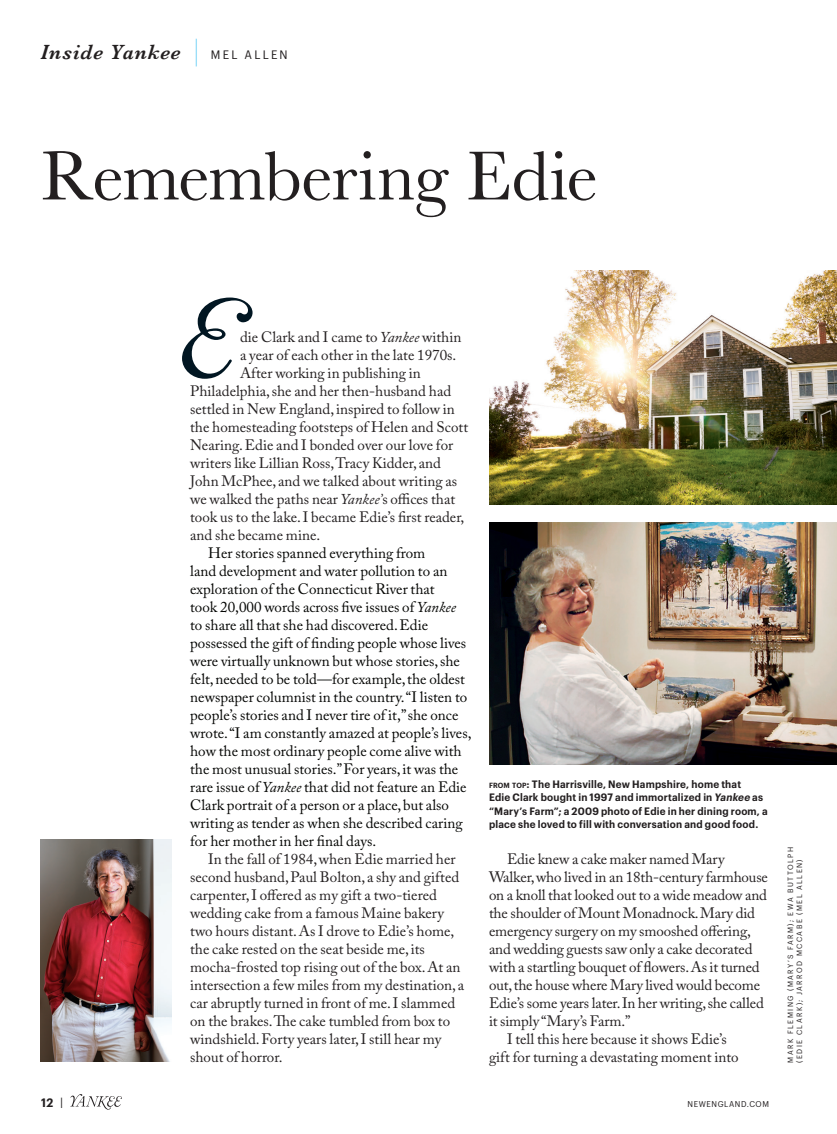
<style>
.page{position:relative;width:837px;height:1134px;background:#fff}
.page>*{position:absolute;margin:0;border:0;box-sizing:border-box;transform-origin:0 0}
.t1{font:72px "Baskerville";letter-spacing:-.015em;color:#231f20}
.t2{font:italic 600 21px "Baskerville";letter-spacing:.04em;color:#231f20}
.t3{font:15px/18px "Adobe Caslon Pro";color:#231f20}
.t4{font:15px/18px "Adobe Caslon Pro";color:#040503}
.t5{font:600 12px "Graphik Narrow";color:#231f20}
.t6{font:600 10.5px/13.5px "Graphik Narrow";letter-spacing:.02em;color:#231f20}
.t7{font:8.25px "Graphik Narrow";letter-spacing:.07em;color:#231f20}
.t8{font:7.5px/9px "Graphik Narrow";letter-spacing:.195em;color:#231f20}
.s1{font-family:"Graphik Narrow";font-weight:100;font-style:normal;font-size:30px;color:#00aeef}
.s2{font-family:"Graphik Narrow";font-weight:400;font-style:normal;font-size:12px}
.s3{font-style:italic}
.s4{font-size:7.35px}
.s5{font-weight:400}
</style>
<div class="page">
<svg style="left:70px;top:1094px;width:52px;height:16px"></svg>
<svg style="left:182px;top:298px;width:71px;height:81px"></svg>
<img style="left:40px;top:840px;width:132px;height:222px">
<img style="left:489px;top:522px;width:348px;height:243px">
<img style="left:489px;top:270px;width:348px;height:235px">
<h2 class="t2" style="left:40px;top:39px;width:249px">Inside Yankee <span class="s1">|</span> <span class="s2">MEL ALLEN</span></h2>
<h1 class="t1" style="left:41px;top:134px;width:558px">Remembering Edie</h1>
<p class="t3" style="left:240px;top:328px;width:223px">die Clark and I came to <span class="s3">Yankee</span> within</p>
<p class="t3" style="left:240px;top:346px;width:218px">a year of each other in the late 1970s.</p>
<p class="t3" style="left:240px;top:364px;width:182px">After working in publishing in</p>
<p class="t3" style="left:190px;top:382px;width:263px">Philadelphia, she and her then-husband had</p>
<p class="t3" style="left:190px;top:400px;width:266px">settled in New England, inspired to follow in</p>
<p class="t3" style="left:190px;top:418px;width:279px">the homesteading footsteps of Helen and Scott</p>
<p class="t3" style="left:190px;top:436px;width:265px">Nearing. Edie and I bonded over our love for</p>
<p class="t3" style="left:190px;top:454px;width:252px">writers like Lillian Ross, Tracy Kidder, and</p>
<p class="t3" style="left:190px;top:472px;width:269px">John McPhee, and we talked about writing as</p>
<p class="t3" style="left:190px;top:490px;width:267px">we walked the paths near <span class="s3">Yankee’</span>s offices that</p>
<p class="t3" style="left:190px;top:508px;width:276px">took us to the lake. I became Edie’s first reader,</p>
<p class="t3" style="left:190px;top:526px;width:131px">and she became mine.</p>
<p class="t4" style="left:190px;top:544px;width:283px;text-indent:18px">Her stories spanned everything from<br>land development and water pollution to an exploration of the Connecticut River that<br>took 20,000 words across five issues of <span class="s3">Yankee </span>to share all that she had discovered. Edie possessed the gift of finding people whose lives were virtually unknown but whose stories, she felt, needed to be told—for example, the oldest newspaper columnist in the country. “I listen to people’s stories and I never tire of it,” she once wrote. “I am constantly amazed at people’s lives, how the most ordinary people come alive with the most unusual stories.” For years, it was the rare issue of <span class="s3">Yankee</span> that did not feature an Edie Clark portrait of a person or a place, but also writing as tender as when she described caring for her mother in her final days.</p>
<p class="t3" style="left:190px;top:850px;width:275px;text-indent:18px">In the fall of 1984, when Edie married her second husband, Paul Bolton, a shy and gifted carpenter, I offered as my gift a two-tiered wedding cake from a famous Maine bakery two hours distant. As I drove to Edie’s home, the cake rested on the seat beside me, its mocha-frosted top rising out of the box. At an intersection a few miles from my destination, a car abruptly turned in front of me. I slammed on the brakes. The cake tumbled from box to windshield. Forty years later, I still hear my shout of horror.</p>
<p class="t6" style="left:489px;top:777px;width:280px"><span class="s4">FROM TOP</span>: The Harrisville, New Hampshire, home that<br>Edie Clark bought in 1997 and immortalized in <span class="s3">Yankee</span> as “Mary’s Farm”; a 2009 photo of Edie in her dining room, a place she loved to fill with conversation and good food.</p>
<p class="t3" style="left:507px;top:850px;width:219px">Edie knew a cake maker named Mary</p>
<p class="t3" style="left:489px;top:868px;width:281px">Walker, who lived in an 18th-century farmhouse</p>
<p class="t3" style="left:489px;top:886px;width:280px">on a knoll that looked out to a wide meadow and</p>
<p class="t3" style="left:489px;top:904px;width:268px">the shoulder of Mount Monadnock. Mary did</p>
<p class="t3" style="left:489px;top:922px;width:263px">emergency surgery on my smooshed offering,</p>
<p class="t3" style="left:489px;top:940px;width:265px">and wedding guests saw only a cake decorated</p>
<p class="t3" style="left:489px;top:958px;width:272px">with a startling bouquet of flowers. As it turned</p>
<p class="t3" style="left:489px;top:976px;width:273px">out, the house where Mary lived would become</p>
<p class="t3" style="left:489px;top:994px;width:276px">Edie’s some years later. In her writing, she called</p>
<p class="t3" style="left:489px;top:1012px;width:143px">it simply “Mary’s Farm.”</p>
<p class="t3" style="left:507px;top:1030px;width:221px">I tell this here because it shows Edie’s</p>
<p class="t3" style="left:489px;top:1048px;width:251px">gift for turning a devastating moment into</p>
<p class="t5" style="left:41px;top:1095px;width:24px">12 <span class="s5">|</span></p>
<p class="t7" style="left:688px;top:1099px;width:83px">NEWENGLAND.COM</p>
<p class="t8" style="left:786px;top:1063px;width:217px;rotate:-90deg">MARK FLEMING (MARY’S FARM); EWA BUTTOLPH (EDIE CLARK); JARROD MCCABE (MEL ALLEN)</p>
</div>
